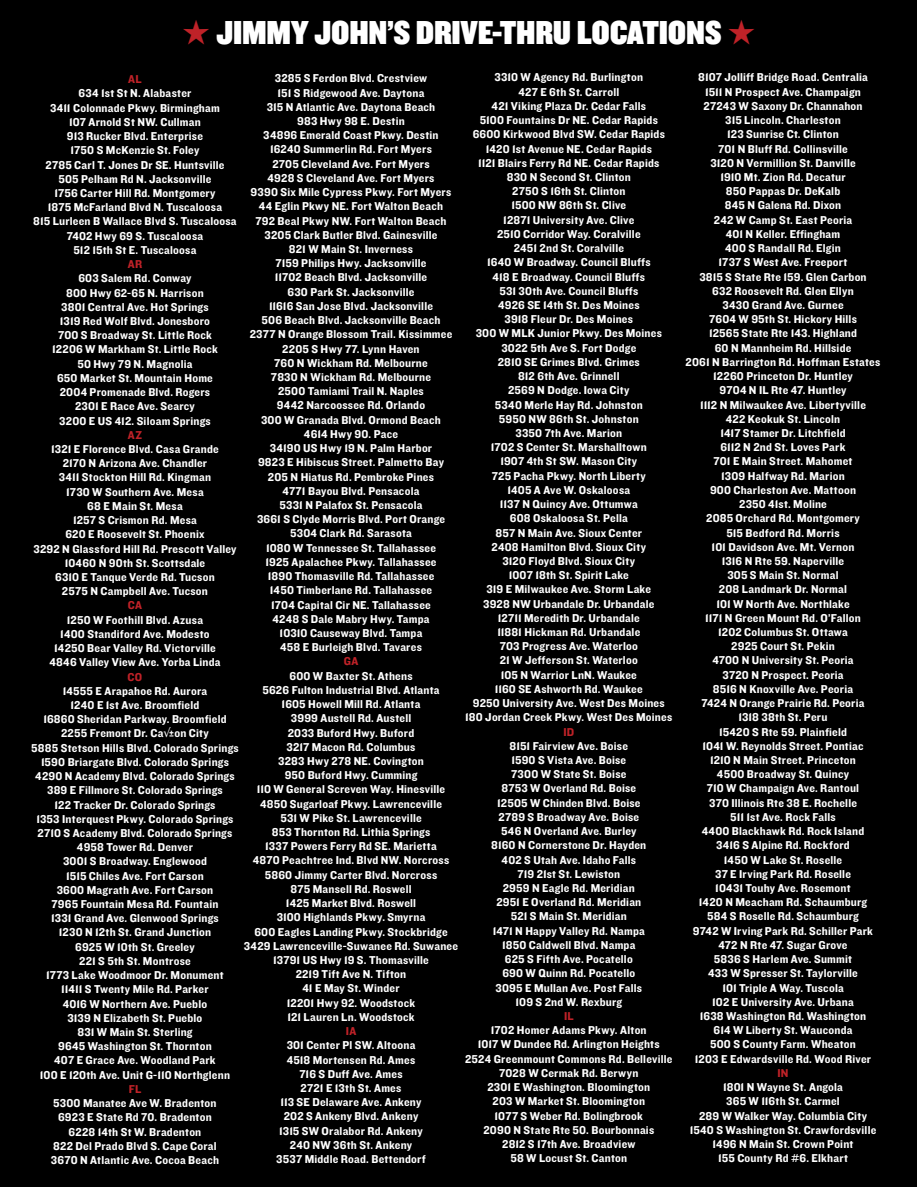
<style>
.page{position:relative;width:918px;height:1188px;background:#fff}
.page>*{position:absolute;margin:0;border:0;box-sizing:border-box;transform-origin:0 0}
.t1{font:34.5px "Knockout 90 Ultmt Welterwt";letter-spacing:.01em;color:#fff}
.t2{font:11.85px/14.2px "Knockout 51 Middleweight";letter-spacing:.015em;color:#fff;text-align:center}
.t3{font:11.85px "Knockout 51 Middleweight";letter-spacing:.02em;color:#bf2228}
.s1{color:#bf2228}
</style>
<div class="page">
<div style="left:1px;top:1px;width:916px;height:1186px;background:#000"></div>
<h1 class="t1" style="left:182px;top:9px;width:575px"><span class="s1">★</span> JIMMY JOHN’S DRIVE-THRU LOCATIONS <span class="s1">★</span></h1>
<p class="t2" style="left:250px;top:71px;width:204px">3285 S Ferdon Blvd. Crestview<br>151 S Ridgewood Ave. Daytona<br>315 N Atlantic Ave. Daytona Beach<br>983 Hwy 98 E. Destin<br>34896 Emerald Coast Pkwy. Destin<br>16240 Summerlin Rd. Fort Myers<br>2705 Cleveland Ave. Fort Myers<br>4928 S Cleveland Ave. Fort Myers<br>9390 Six Mile Cypress Pkwy. Fort Myers<br>44 Eglin Pkwy NE. Fort Walton Beach<br>792 Beal Pkwy NW. Fort Walton Beach<br>3205 Clark Butler Blvd. Gainesville<br>821 W Main St. Inverness<br>7159 Philips Hwy. Jacksonville<br>11702 Beach Blvd. Jacksonville<br>630 Park St. Jacksonville<br>11616 San Jose Blvd. Jacksonville<br>506 Beach Blvd. Jacksonville Beach<br>2377 N Orange Blossom Trail. Kissimmee<br>2205 S Hwy 77. Lynn Haven<br>760 N Wickham Rd. Melbourne<br>7830 N Wickham Rd. Melbourne<br>2500 Tamiami Trail N. Naples<br>9442 Narcoossee Rd. Orlando<br>300 W Granada Blvd. Ormond Beach<br>4614 Hwy 90. Pace<br>34190 US Hwy 19 N. Palm Harbor<br>9823 E Hibiscus Street. Palmetto Bay<br>205 N Hiatus Rd. Pembroke Pines<br>4771 Bayou Blvd. Pensacola<br>5331 N Palafox St. Pensacola<br>3661 S Clyde Morris Blvd. Port Orange<br>5304 Clark Rd. Sarasota<br>1080 W Tennessee St. Tallahassee<br>1925 Apalachee Pkwy. Tallahassee<br>1890 Thomasville Rd. Tallahassee<br>1450 Timberlane Rd. Tallahassee<br>1704 Capital Cir NE. Tallahassee<br>4248 S Dale Mabry Hwy. Tampa<br>10310 Causeway Blvd. Tampa<br>458 E Burleigh Blvd. Tavares</p>
<p class="t3" style="left:344px;top:653px;width:16px">GA</p>
<p class="t2" style="left:244px;top:668px;width:216px">600 W Baxter St. Athens<br>5626 Fulton Industrial Blvd. Atlanta<br>1605 Howell Mill Rd. Atlanta<br>3999 Austell Rd. Austell<br>2033 Buford Hwy. Buford<br>3217 Macon Rd. Columbus<br>3283 Hwy 278 NE. Covington<br>950 Buford Hwy. Cumming<br>110 W General Screven Way. Hinesville<br>4850 Sugarloaf Pkwy. Lawrenceville<br>531 W Pike St. Lawrenceville<br>853 Thornton Rd. Lithia Springs<br>1337 Powers Ferry Rd SE. Marietta<br>4870 Peachtree Ind. Blvd NW. Norcross<br>5860 Jimmy Carter Blvd. Norcross<br>875 Mansell Rd. Roswell<br>1425 Market Blvd. Roswell<br>3100 Highlands Pkwy. Smyrna<br>600 Eagles Landing Pkwy. Stockbridge<br>3429 Lawrenceville-Suwanee Rd. Suwanee<br>13791 US Hwy 19 S. Thomasville<br>2219 Tift Ave N. Tifton<br>41 E May St. Winder<br>12201 Hwy 92. Woodstock<br>121 Lauren Ln. Woodstock</p>
<p class="t3" style="left:346px;top:1023px;width:12px">IA</p>
<p class="t2" style="left:276px;top:1038px;width:151px">301 Center Pl SW. Altoona<br>4518 Mortensen Rd. Ames<br>716 S Duff Ave. Ames<br>2721 E 13th St. Ames<br>113 SE Delaware Ave. Ankeny<br>202 S Ankeny Blvd. Ankeny<br>1315 SW Oralabor Rd. Ankeny<br>240 NW 36th St. Ankeny<br>3537 Middle Road. Bettendorf</p>
<p class="t2" style="left:686px;top:70px;width:196px">8107 Jolliff Bridge Road. Centralia<br>1511 N Prospect Ave. Champaign<br>27243 W Saxony Dr. Channahon<br>315 Lincoln. Charleston<br>123 Sunrise Ct. Clinton<br>701 N Bluff Rd. Collinsville<br>3120 N Vermillion St. Danville<br>1910 Mt. Zion Rd. Decatur<br>850 Pappas Dr. DeKalb<br>845 N Galena Rd. Dixon<br>242 W Camp St. East Peoria<br>401 N Keller. Effingham<br>400 S Randall Rd. Elgin<br>1737 S West Ave. Freeport<br>3815 S State Rte 159. Glen Carbon<br>632 Roosevelt Rd. Glen Ellyn<br>3430 Grand Ave. Gurnee<br>7604 W 95th St. Hickory Hills<br>12565 State Rte 143. Highland<br>60 N Mannheim Rd. Hillside<br>2061 N Barrington Rd. Hoffman Estates<br>12260 Princeton Dr. Huntley<br>9704 N IL Rte 47. Huntley<br>1112 N Milwaukee Ave. Libertyville<br>422 Keokuk St. Lincoln<br>1417 Stamer Dr. Litchfield<br>6112 N 2nd St. Loves Park<br>701 E Main Street. Mahomet<br>1309 Halfway Rd. Marion<br>900 Charleston Ave. Mattoon<br>2350 41st. Moline<br>2085 Orchard Rd. Montgomery<br>515 Bedford Rd. Morris<br>101 Davidson Ave. Mt. Vernon<br>1316 N Rte 59. Naperville<br>305 S Main St. Normal<br>208 Landmark Dr. Normal<br>101 W North Ave. Northlake<br>1171 N Green Mount Rd. O’Fallon<br>1202 Columbus St. Ottawa<br>2925 Court St. Pekin<br>4700 N University St. Peoria<br>3720 N Prospect. Peoria<br>8516 N Knoxville Ave. Peoria<br>7424 N Orange Prairie Rd. Peoria<br>1318 38th St. Peru<br>15420 S Rte 59. Plainfield<br>1041 W. Reynolds Street. Pontiac<br>1210 N Main Street. Princeton<br>4500 Broadway St. Quincy<br>710 W Champaign Ave. Rantoul<br>370 Illinois Rte 38 E. Rochelle<br>511 1st Ave. Rock Falls<br>4400 Blackhawk Rd. Rock Island<br>3416 S Alpine Rd. Rockford<br>1450 W Lake St. Roselle<br>37 E Irving Park Rd. Roselle<br>10431 Touhy Ave. Rosemont<br>1420 N Meacham Rd. Schaumburg<br>584 S Roselle Rd. Schaumburg<br>9742 W Irving Park Rd. Schiller Park<br>472 N Rte 47. Sugar Grove<br>5836 S Harlem Ave. Summit<br>433 W Spresser St. Taylorville<br>101 Triple A Way. Tuscola<br>102 E University Ave. Urbana<br>1638 Washington Rd. Washington<br>614 W Liberty St. Wauconda<br>500 S County Farm. Wheaton<br>1203 E Edwardsville Rd. Wood River</p>
<p class="t3" style="left:778px;top:1065px;width:13px">IN</p>
<p class="t2" style="left:690px;top:1080px;width:188px">1801 N Wayne St. Angola<br>365 W 116th St. Carmel<br>289 W Walker Way. Columbia City<br>1540 S Washington St. Crawfordsville<br>1496 N Main St. Crown Point<br>155 County Rd #6. Elkhart</p>
<p class="t2" style="left:465px;top:70px;width:209px">3310 W Agency Rd. Burlington<br>427 E 6th St. Carroll<br>421 Viking Plaza Dr. Cedar Falls<br>5100 Fountains Dr NE. Cedar Rapids<br>6600 Kirkwood Blvd SW. Cedar Rapids<br>1420 1st Avenue NE. Cedar Rapids<br>1121 Blairs Ferry Rd NE. Cedar Rapids<br>830 N Second St. Clinton<br>2750 S 16th St. Clinton<br>1500 NW 86th St. Clive<br>12871 University Ave. Clive<br>2510 Corridor Way. Coralville<br>2451 2nd St. Coralville<br>1640 W Broadway. Council Bluffs<br>418 E Broadway. Council Bluffs<br>531 30th Ave. Council Bluffs<br>4926 SE 14th St. Des Moines<br>3918 Fleur Dr. Des Moines<br>300 W MLK Junior Pkwy. Des Moines<br>3022 5th Ave S. Fort Dodge<br>2810 SE Grimes Blvd. Grimes<br>812 6th Ave. Grinnell<br>2569 N Dodge. Iowa City<br>5340 Merle Hay Rd. Johnston<br>5950 NW 86th St. Johnston<br>3350 7th Ave. Marion<br>1702 S Center St. Marshalltown<br>1907 4th St SW. Mason City<br>725 Pacha Pkwy. North Liberty<br>1405 A Ave W. Oskaloosa<br>1137 N Quincy Ave. Ottumwa<br>608 Oskaloosa St. Pella<br>857 N Main Ave. Sioux Center<br>2408 Hamilton Blvd. Sioux City<br>3120 Floyd Blvd. Sioux City<br>1007 18th St. Spirit Lake<br>319 E Milwaukee Ave. Storm Lake<br>3928 NW Urbandale Dr. Urbandale<br>12711 Meredith Dr. Urbandale<br>11881 Hickman Rd. Urbandale<br>703 Progress Ave. Waterloo<br>21 W Jefferson St. Waterloo<br>105 N Warrior LnN. Waukee<br>1160 SE Ashworth Rd. Waukee<br>9250 University Ave. West Des Moines<br>180 Jordan Creek Pkwy. West Des Moines</p>
<p class="t3" style="left:563px;top:724px;width:12px">ID</p>
<p class="t2" style="left:491px;top:738px;width:157px">8151 Fairview Ave. Boise<br>1590 S Vista Ave. Boise<br>7300 W State St. Boise<br>8753 W Overland Rd. Boise<br>12505 W Chinden Blvd. Boise<br>2789 S Broadway Ave. Boise<br>546 N Overland Ave. Burley<br>8160 N Cornerstone Dr. Hayden<br>402 S Utah Ave. Idaho Falls<br>719 21st St. Lewiston<br>2959 N Eagle Rd. Meridian<br>2951 E Overland Rd. Meridian<br>521 S Main St. Meridian<br>1471 N Happy Valley Rd. Nampa<br>1850 Caldwell Blvd. Nampa<br>625 S Fifth Ave. Pocatello<br>690 W Quinn Rd. Pocatello<br>3095 E Mullan Ave. Post Falls<br>109 S 2nd W. Rexburg</p>
<p class="t3" style="left:564px;top:1008px;width:11px">IL</p>
<p class="t2" style="left:465px;top:1023px;width:209px">1702 Homer Adams Pkwy. Alton<br>1017 W Dundee Rd. Arlington Heights<br>2524 Greenmount Commons Rd. Belleville<br>7028 W Cermak Rd. Berwyn<br>2301 E Washington. Bloomington<br>203 W Market St. Bloomington<br>1077 S Weber Rd. Bolingbrook<br>2090 N State Rte 50. Bourbonnais<br>2812 S 17th Ave. Broadview<br>58 W Locust St. Canton</p>
<p class="t3" style="left:128px;top:71px;width:15px">AL</p>
<p class="t2" style="left:33px;top:86px;width:205px">634 1st St N. Alabaster<br>3411 Colonnade Pkwy. Birmingham<br>107 Arnold St NW. Cullman<br>913 Rucker Blvd. Enterprise<br>1750 S McKenzie St. Foley<br>2785 Carl T. Jones Dr SE. Huntsville<br>505 Pelham Rd N. Jacksonville<br>1756 Carter Hill Rd. Montgomery<br>1875 McFarland Blvd N. Tuscaloosa<br>815 Lurleen B Wallace Blvd S. Tuscaloosa<br>7402 Hwy 69 S. Tuscaloosa<br>512 15th St E. Tuscaloosa</p>
<p class="t3" style="left:128px;top:256px;width:16px">AR</p>
<p class="t2" style="left:52px;top:271px;width:167px">603 Salem Rd. Conway<br>800 Hwy 62-65 N. Harrison<br>3801 Central Ave. Hot Springs<br>1319 Red Wolf Blvd. Jonesboro<br>700 S Broadway St. Little Rock<br>12206 W Markham St. Little Rock<br>50 Hwy 79 N. Magnolia<br>650 Market St. Mountain Home<br>2004 Promenade Blvd. Rogers<br>2301 E Race Ave. Searcy<br>3200 E US 412. Siloam Springs</p>
<p class="t3" style="left:128px;top:427px;width:16px">AZ</p>
<p class="t2" style="left:33px;top:441px;width:205px">1321 E Florence Blvd. Casa Grande<br>2170 N Arizona Ave. Chandler<br>3411 Stockton Hill Rd. Kingman<br>1730 W Southern Ave. Mesa<br>68 E Main St. Mesa<br>1257 S Crismon Rd. Mesa<br>620 E Roosevelt St. Phoenix<br>3292 N Glassford Hill Rd. Prescott Valley<br>10460 N 90th St. Scottsdale<br>6310 E Tanque Verde Rd. Tucson<br>2575 N Campbell Ave. Tucson</p>
<p class="t3" style="left:128px;top:597px;width:16px">CA</p>
<p class="t2" style="left:49px;top:612px;width:173px">1250 W Foothill Blvd. Azusa<br>1400 Standiford Ave. Modesto<br>14250 Bear Valley Rd. Victorville<br>4846 Valley View Ave. Yorba Linda</p>
<p class="t3" style="left:128px;top:669px;width:16px">CO</p>
<p class="t2" style="left:31px;top:683px;width:209px">14555 E Arapahoe Rd. Aurora<br>1240 E 1st Ave. Broomfield<br>16860 Sheridan Parkway. Broomfield<br>2255 Fremont Dr. Ca√±on City<br>5885 Stetson Hills Blvd. Colorado Springs<br>1590 Briargate Blvd. Colorado Springs<br>4290 N Academy Blvd. Colorado Springs<br>389 E Fillmore St. Colorado Springs<br>122 Tracker Dr. Colorado Springs<br>1353 Interquest Pkwy. Colorado Springs<br>2710 S Academy Blvd. Colorado Springs<br>4958 Tower Rd. Denver<br>3001 S Broadway. Englewood<br>1515 Chiles Ave. Fort Carson<br>3600 Magrath Ave. Fort Carson<br>7965 Fountain Mesa Rd. Fountain<br>1331 Grand Ave. Glenwood Springs<br>1230 N 12th St. Grand Junction<br>6925 W 10th St. Greeley<br>221 S 5th St. Montrose<br>1773 Lake Woodmoor Dr. Monument<br>11411 S Twenty Mile Rd. Parker<br>4016 W Northern Ave. Pueblo<br>3139 N Elizabeth St. Pueblo<br>831 W Main St. Sterling<br>9645 Washington St. Thornton<br>407 E Grace Ave. Woodland Park<br>100 E 120th Ave. Unit G-110 Northglenn</p>
<p class="t3" style="left:129px;top:1081px;width:14px">FL</p>
<p class="t2" style="left:51px;top:1096px;width:170px">5300 Manatee Ave W. Bradenton<br>6923 E State Rd 70. Bradenton<br>6228 14th St W. Bradenton<br>822 Del Prado Blvd S. Cape Coral<br>3670 N Atlantic Ave. Cocoa Beach</p>
</div>
